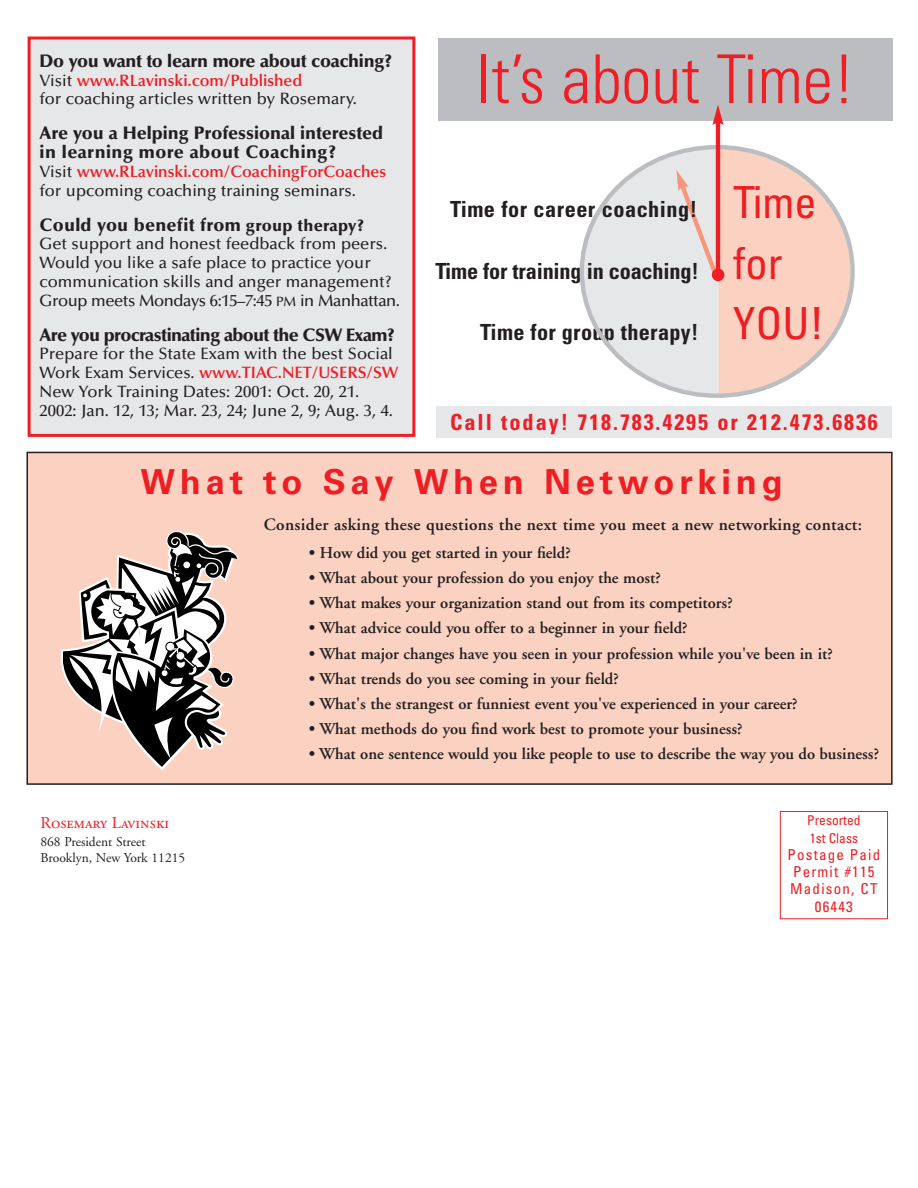
<style>
.page{position:relative;width:918px;height:1188px;background:#fff}
.page>*{position:absolute;margin:0;border:0;box-sizing:border-box;transform-origin:0 0}
.t1{font:300 condensed 67.35px "Univers";color:#ee1e24}
.t2{font:condensed 44.25px/60.4px "Univers";color:#ee1e24}
.t3{font:700 34.5px "Univers";letter-spacing:.14em;color:#ee1e24}
.t4{font:700 condensed 22.2px "Univers";letter-spacing:.015em;color:#231f20}
.t5{font:700 condensed 22.2px "Univers";letter-spacing:.09em;color:#ee1e24}
.t6{font:700 condensed 22.2px "Univers";letter-spacing:-.01em;color:#231f20}
.t7{font:900 18px/18.8px "Optima";letter-spacing:-.01em;color:#231f20}
.t8{font:900 18px "Optima";letter-spacing:-.035em;color:#231f20}
.t9{font:900 18px "Optima";letter-spacing:.015em;color:#231f20}
.t10{font:600 17.25px "Adobe Garamond";letter-spacing:.02em;color:#231f20}
.t11{font:600 16.5px "Adobe Garamond";color:#231f20}
.t12{font:500 16.5px/18.8px "Optima";color:#231f20}
.t13{font:16.5px "Adobe Garamond Regular SC";color:#ee1e24}
.t14{font:condensed 15px/17.2px "Univers";letter-spacing:.08em;color:#ee1e24;text-align:center}
.t15{font:13.5px/16.2px "Adobe Garamond";color:#231f20}
.t16{font:condensed 13.5px/17.2px "Univers";color:#ee1e24}
.s1{font-weight:600;color:#ee1e24}
.s2{font-size:16.5px}
.s3{font-size:13.5px}
</style>
<div class="page">
<div style="left:437px;top:406px;width:455px;height:31px;background:#e6e7e9"></div>
<div style="left:27px;top:452px;width:865px;height:332px;background:#fbd2c1"></div>
<div style="left:26px;top:452px;width:867px;height:333px;border:2px solid #231f20"></div>
<div style="left:438px;top:38px;width:455px;height:83px;background:#bcbdc0"></div>
<svg style="left:61px;top:531px;width:178px;height:239px"></svg>
<div style="left:29px;top:38px;width:385px;height:397px;background:#e6e7e9"></div>
<div style="left:28px;top:37px;width:387px;height:400px;border:3px solid #ee1e24"></div>
<div style="left:780px;top:811px;width:108px;height:108px;border:1px solid #ee1e24"></div>
<svg style="left:580px;top:145px;width:275px;height:253px"></svg>
<hr style="left:716px;top:121px;width:4px;height:151px;background:#ee1e24">
<svg style="left:713px;top:105px;width:10px;height:20px"></svg>
<p class="t7" style="left:40px;top:53px;width:354px">Do you want to learn more about coaching?</p>
<p class="t12" style="left:40px;top:72px;width:319px">Visit <span class="s1">www.RLavinski.com/Published<br></span>for coaching articles written by Rosemary.</p>
<p class="t7" style="left:40px;top:126px;width:345px">Are you a Helping Professional interested in learning more about Coaching?</p>
<p class="t12" style="left:40px;top:164px;width:348px">Visit <span class="s1">www.RLavinski.com/CoachingForCoaches </span>for upcoming coaching training seminars.</p>
<p class="t9" style="left:40px;top:217px;width:326px">Could you benefit from <span class="s2">group therapy?</span></p>
<p class="t12" style="left:40px;top:236px;width:362px">Get support and honest feedback from peers.<br>Would you like a safe place to practice your communication skills and anger management?<br>Group meets Mondays 6:15–7:45 <span class="s3">PM</span> in Manhattan.</p>
<p class="t8" style="left:40px;top:327px;width:357px">Are you procrastinating about the CSW Exam?</p>
<p class="t12" style="left:40px;top:346px;width:360px">Prepare for the State Exam with the best Social Work Exam Services. <span class="s1">www.TIAC.NET/USERS/SW </span>New York Training Dates: 2001: Oct. 20, 21.<br>2002: Jan. 12, 13; Mar. 23, 24; June 2, 9; Aug. 3, 4.</p>
<h1 class="t1" style="left:476px;top:54px;width:380px">It’s about Time!</h1>
<h3 class="t4" style="left:450px;top:201px;width:249px">Time for career coaching!</h3>
<h3 class="t6" style="left:435px;top:263px;width:265px">Time for training in coaching!</h3>
<h3 class="t4" style="left:480px;top:324px;width:220px">Time for group therapy!</h3>
<h2 class="t2" style="left:733px;top:176px;width:92px">Time for<br>YOU!</h2>
<h3 class="t5" style="left:450px;top:414px;width:429px">Call today! 718.783.4295 or 212.473.6836</h3>
<h3 class="t3" style="left:141px;top:469px;width:644px">What to Say When Networking</h3>
<p class="t13" style="left:40px;top:816px;width:130px">Rosemary Lavinski</p>
<p class="t15" style="left:40px;top:835px;width:146px">868 President Street<br>Brooklyn, New York 11215</p>
<p class="t10" style="left:264px;top:518px;width:600px">Consider asking these questions the next time you meet a new networking contact:</p>
<p class="t11" style="left:309px;top:546px;width:264px">• How did you get started in your field?</p>
<p class="t11" style="left:309px;top:571px;width:354px">• What about your profession do you enjoy the most?</p>
<p class="t11" style="left:309px;top:596px;width:426px">• What makes your organization stand out from its competitors?</p>
<p class="t11" style="left:309px;top:622px;width:380px">• What advice could you offer to a beginner in your field?</p>
<p class="t11" style="left:309px;top:647px;width:526px">• What major changes have you seen in your profession while you've been in it?</p>
<p class="t11" style="left:309px;top:672px;width:312px">• What trends do you see coming in your field?</p>
<p class="t11" style="left:309px;top:697px;width:491px">• What's the strangest or funniest event you've experienced in your career?</p>
<p class="t11" style="left:309px;top:722px;width:435px">• What methods do you find work best to promote your business?</p>
<p class="t11" style="left:309px;top:748px;width:572px">• What one sentence would you like people to use to describe the way you do business?</p>
<p class="t16" style="left:807px;top:813px;width:55px">Presorted<br>1st Class</p>
<p class="t14" style="left:788px;top:847px;width:94px">Postage Paid<br>Permit #115<br>Madison, CT<br>06443</p>
</div>
